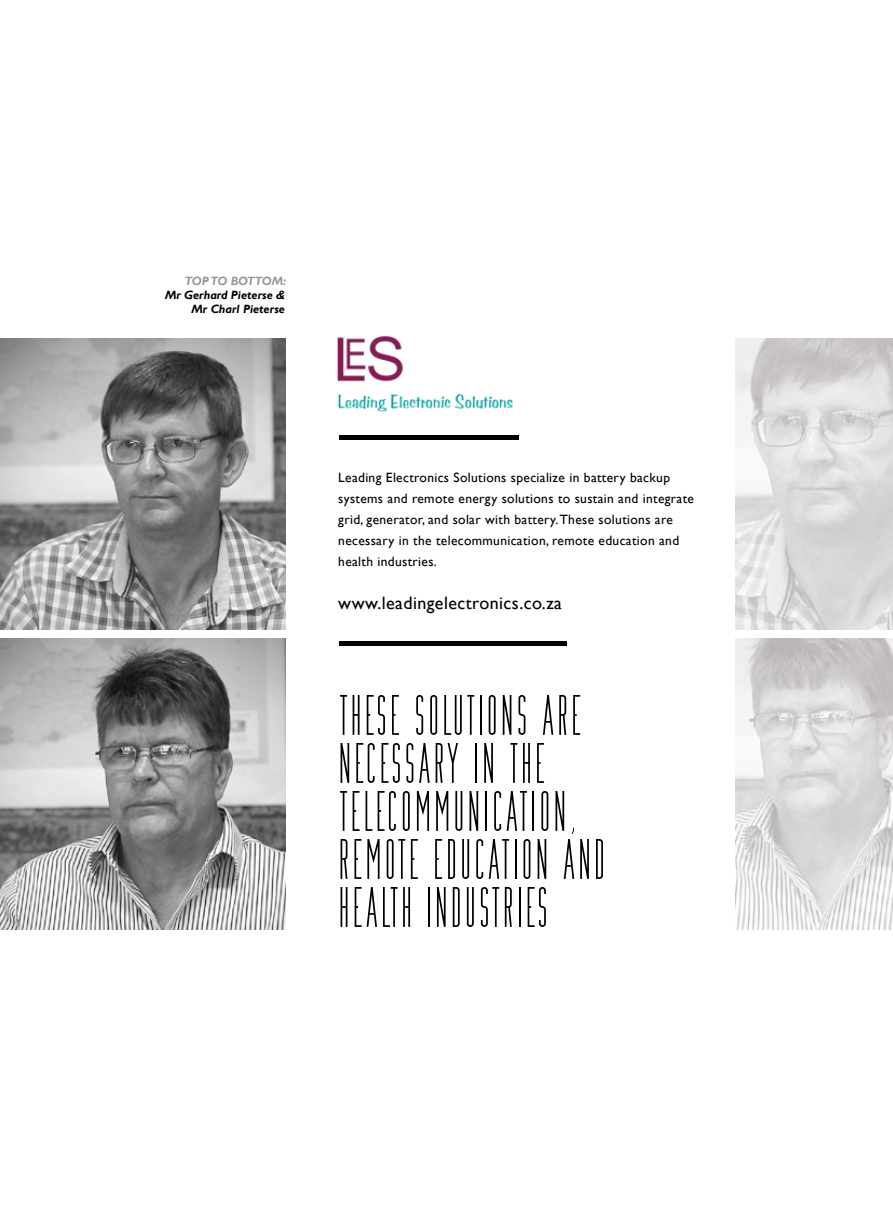
<style>
.page{position:relative;width:893px;height:1209px;background:#fff}
.page>*{position:absolute;margin:0;border:0;box-sizing:border-box;transform-origin:0 0}
.t1{font:55.5px/48px "Munich";letter-spacing:.065em;color:#000}
.t2{font:18px "Gill Sans";letter-spacing:.025em;color:#000}
.t3{font:13.5px/21px "Gill Sans";letter-spacing:.025em;color:#000}
.t4{font:italic 700 12px/14.4px "Gill Sans";color:#000;text-align:right}
.t5{font:italic 700 12px "Gill Sans";letter-spacing:-.02em;color:#939598}
.s1{font-family:"Tall Films"}
</style>
<div class="page">
<img style="left:736px;top:339px;width:157px;height:290px">
<img style="left:736px;top:639px;width:157px;height:290px">
<hr style="left:339px;top:436px;width:180px;height:4px;background:#000">
<hr style="left:339px;top:641px;width:227px;height:4px;background:#000">
<img style="left:0;top:339px;width:285px;height:290px">
<img style="left:336px;top:336px;width:177px;height:76px">
<img style="left:0;top:639px;width:285px;height:290px">
<p class="t5" style="left:185px;top:274px;width:103px">TOP TO BOTTOM:</p>
<p class="t4" style="left:165px;top:288px;width:121px">Mr Gerhard Pieterse &amp;<br>Mr Charl Pieterse</p>
<p class="t3" style="left:338px;top:467px;width:357px">Leading Electronics Solutions specialize in battery backup systems and remote energy solutions to sustain and integrate grid, generator, and solar with battery. These solutions are necessary in the telecommunication, remote education and health industries.</p>
<h2 class="t2" style="left:338px;top:592px;width:225px">www.leadingelectronics.co.za</h2>
<h1 class="t1" style="left:339px;top:692px;width:267px">THESE SOLUTIONS ARE<br>NECESSARY IN THE<br>TELECOMMUNICATION<span class="s1">,<br></span>REMOTE EDUCATION AND<br>HEALTH INDUSTRIES</h1>
</div>
